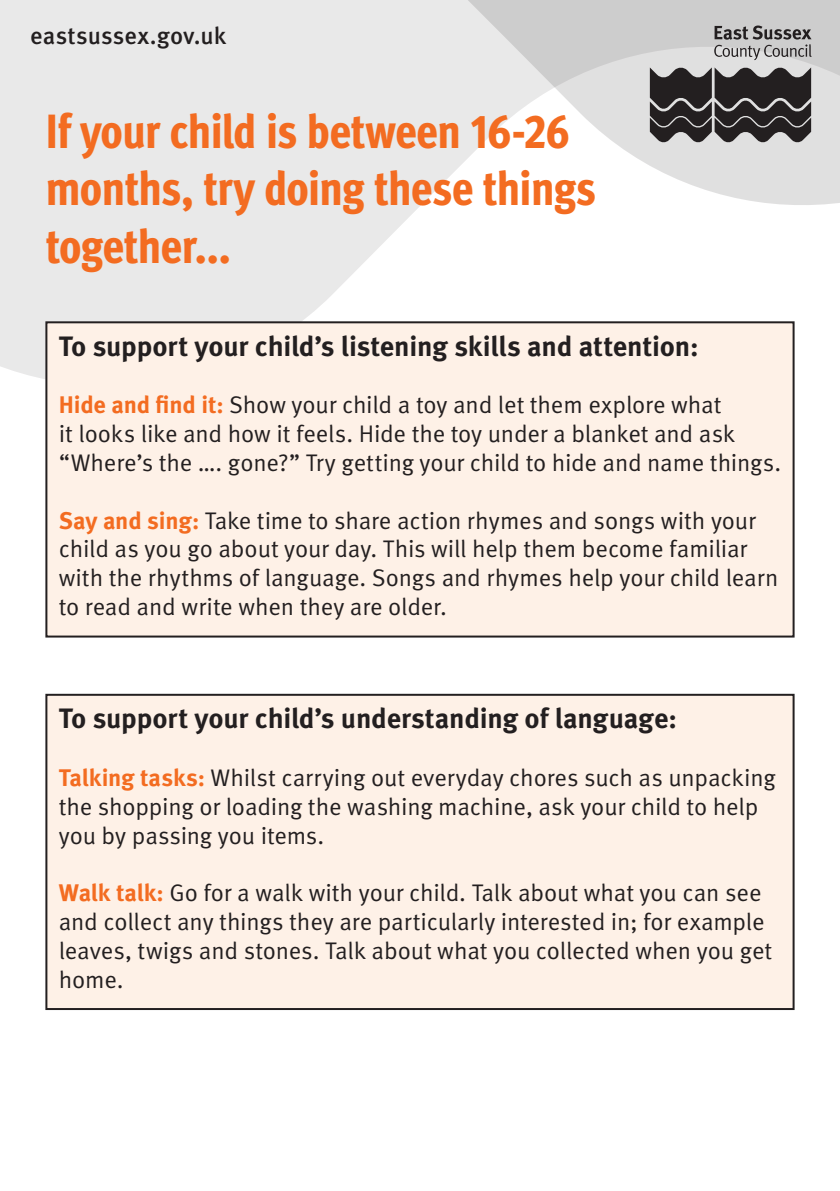
<style>
.page{position:relative;width:840px;height:1191px;background:#fff}
.page>*{position:absolute;margin:0;border:0;box-sizing:border-box;transform-origin:0 0}
.t1{font:800 48px/57.6px "Meta Cond OT";letter-spacing:-.025em;color:#f36c21}
.t2{font:700 28px "Meta Pro";letter-spacing:-.01em;color:#231f20}
.t3{font:24px/28.8px "Meta Pro";letter-spacing:-.01em;color:#231f20}
.t4{font:500 24px "Meta Pro";letter-spacing:.005em;color:#231f20}
.s1{font-weight:700;color:#f36c21}
</style>
<div class="page">
<svg style="left:0;top:208px;width:795px;height:181px"></svg>
<svg style="left:0;top:0;width:839px;height:208px;background:#e7e7e7"></svg>
<svg style="left:649px;top:67px;width:161px;height:76px;background:#4f4c4d"></svg>
<svg style="left:713px;top:26px;width:98px;height:34px;background:#a3a2a3"></svg>
<div style="left:46px;top:322px;width:747px;height:314px;background:#fef1e7"></div>
<div style="left:45px;top:321px;width:749px;height:316px;border:2px solid #231f20"></div>
<div style="left:46px;top:695px;width:747px;height:314px;background:#fef1e7"></div>
<div style="left:45px;top:694px;width:749px;height:316px;border:2px solid #231f20"></div>
<p class="t4" style="left:30px;top:20px;width:197px">eastsussex.gov.uk</p>
<h1 class="t1" style="left:45px;top:103px;width:552px">If your child is between 16-26 months, try doing these things together...</h1>
<p class="t2" style="left:59px;top:328px;width:641px">To support your child’s listening skills and attention:</p>
<p class="t3" style="left:59px;top:391px;width:723px"><span class="s1">Hide and find it:</span> Show your child a toy and let them explore what<br>it looks like and how it feels. Hide the toy under a blanket and ask “Where’s the …. gone?” Try getting your child to hide and name things.</p>
<p class="t3" style="left:59px;top:506px;width:720px"><span class="s1">Say and sing:</span> Take time to share action rhymes and songs with your child as you go about your day. This will help them become familiar with the rhythms of language. Songs and rhymes help your child learn to read and write when they are older.</p>
<p class="t2" style="left:59px;top:701px;width:619px">To support your child’s understanding of language:</p>
<p class="t3" style="left:59px;top:763px;width:718px"><span class="s1">Talking tasks:</span> Whilst carrying out everyday chores such as unpacking the shopping or loading the washing machine, ask your child to help you by passing you items.</p>
<p class="t3" style="left:59px;top:878px;width:714px"><span class="s1">Walk talk:</span> Go for a walk with your child. Talk about what you can see and collect any things they are particularly interested in; for example leaves, twigs and stones. Talk about what you collected when you get home.</p>
</div>
